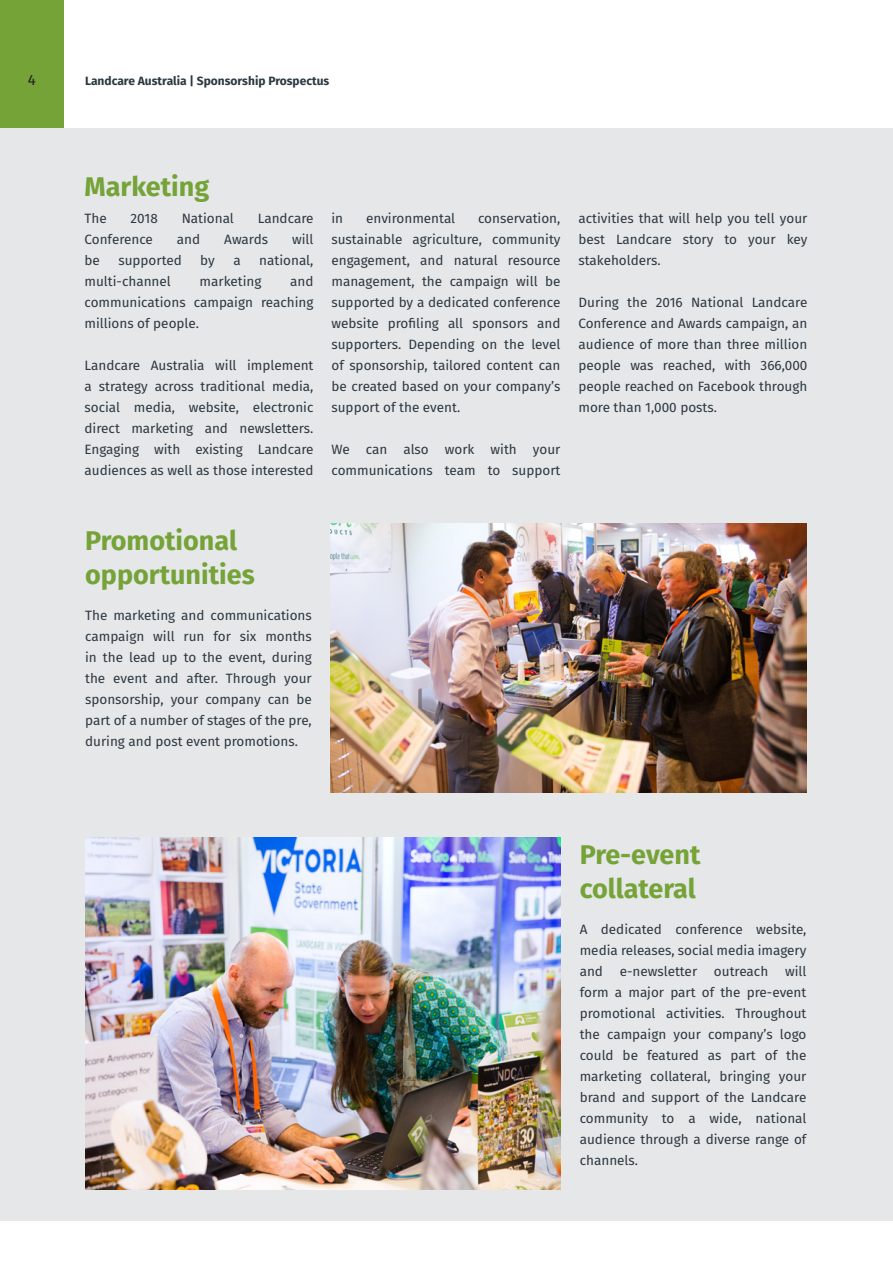
<style>
.page{position:relative;width:893px;height:1263px;background:#fff}
.page>*{position:absolute;margin:0;border:0;box-sizing:border-box;transform-origin:0 0}
.Heading_1{font:700 27px/34.5px "Fira Sans";color:#75a338}
.t1{font:15px "Fira Sans";color:#231f20}
.Body_Text{font:13.5px/21px "Fira Sans";color:#2c3840;text-align:justify}
.t2{font:700 12px "Fira Sans";color:#2c3840}
</style>
<div class="page">
<div style="left:0;top:128px;width:893px;height:1092px;background:#e6e7e9"></div>
<img style="left:331px;top:524px;width:476px;height:268px">
<img style="left:85px;top:838px;width:476px;height:352px">
<div style="left:0;top:0;width:64px;height:128px;background:#75a338"></div>
<p class="t1" style="left:28px;top:68px;width:9px">4</p>
<p class="t2" style="left:85px;top:71px;width:246px">Landcare Australia | Sponsorship Prospectus</p>
<p class="Heading_1" style="left:85px;top:167px;width:126px">Marketing</p>
<p class="Body_Text" style="left:85px;top:208px;width:24px">The</p>
<p class="Body_Text" style="left:131px;top:208px;width:29px">2018</p>
<p class="Body_Text" style="left:182px;top:208px;width:54px">National</p>
<p class="Body_Text" style="left:258px;top:208px;width:57px">Landcare</p>
<p class="Body_Text" style="left:85px;top:229px;width:70px">Conference</p>
<p class="Body_Text" style="left:177px;top:229px;width:25px">and</p>
<p class="Body_Text" style="left:224px;top:229px;width:45px">Awards</p>
<p class="Body_Text" style="left:292px;top:229px;width:23px">will</p>
<p class="Body_Text" style="left:85px;top:250px;width:17px">be</p>
<p class="Body_Text" style="left:118px;top:250px;width:65px">supported</p>
<p class="Body_Text" style="left:200px;top:250px;width:16px">by</p>
<p class="Body_Text" style="left:233px;top:250px;width:9px">a</p>
<p class="Body_Text" style="left:259px;top:250px;width:56px">national,</p>
<p class="Body_Text" style="left:85px;top:271px;width:88px">multi-channel</p>
<p class="Body_Text" style="left:200px;top:271px;width:63px">marketing</p>
<p class="Body_Text" style="left:85px;top:271px;width:230px;text-indent:206px">and communications campaign reaching millions of people.</p>
<p class="Body_Text" style="left:85px;top:355px;width:230px">Landcare Australia will implement a strategy across traditional media, social media, website, electronic direct marketing and newsletters.<br>Engaging with existing Landcare audiences as well as those interested</p>
<p class="Body_Text" style="left:331px;top:208px;width:230px;text-indent:147px">conservation, sustainable agriculture, community engagement, and natural resource management, the campaign will be supported by a dedicated conference website profiling all sponsors and supporters. Depending on the level of sponsorship, tailored content can be created based on your company’s support of the event.</p>
<p class="Body_Text" style="left:331px;top:439px;width:230px">We can also work with your communications team to support</p>
<p class="Body_Text" style="left:331px;top:208px;width:13px">in</p>
<p class="Body_Text" style="left:366px;top:208px;width:91px">environmental</p>
<p class="Body_Text" style="left:578px;top:208px;width:230px">activities that will help you tell your best Landcare story to your key stakeholders.</p>
<p class="Body_Text" style="left:578px;top:292px;width:230px">During the 2016 National Landcare Conference and Awards campaign, an audience of more than three million people was reached, with 366,000 people reached on Facebook through more than 1,000 posts.</p>
<p class="Heading_1" style="left:85px;top:521px;width:171px">Promotional opportunities</p>
<p class="Body_Text" style="left:85px;top:604px;width:228px">The marketing and communications campaign will run for six months in the lead up to the event, during the event and after. Through your sponsorship, your company can be part of a number of stages of the pre, during and post event promotions.</p>
<p class="Heading_1" style="left:580px;top:835px;width:122px">Pre-event collateral</p>
<p class="Body_Text" style="left:580px;top:918px;width:228px">A dedicated conference website, media releases, social media imagery and e-newsletter outreach will form a major part of the pre-event promotional activities. Throughout the campaign your company’s logo could be featured as part of the marketing collateral, bringing your brand and support of the Landcare community to a wide, national audience through a diverse range of channels.</p>
</div>
